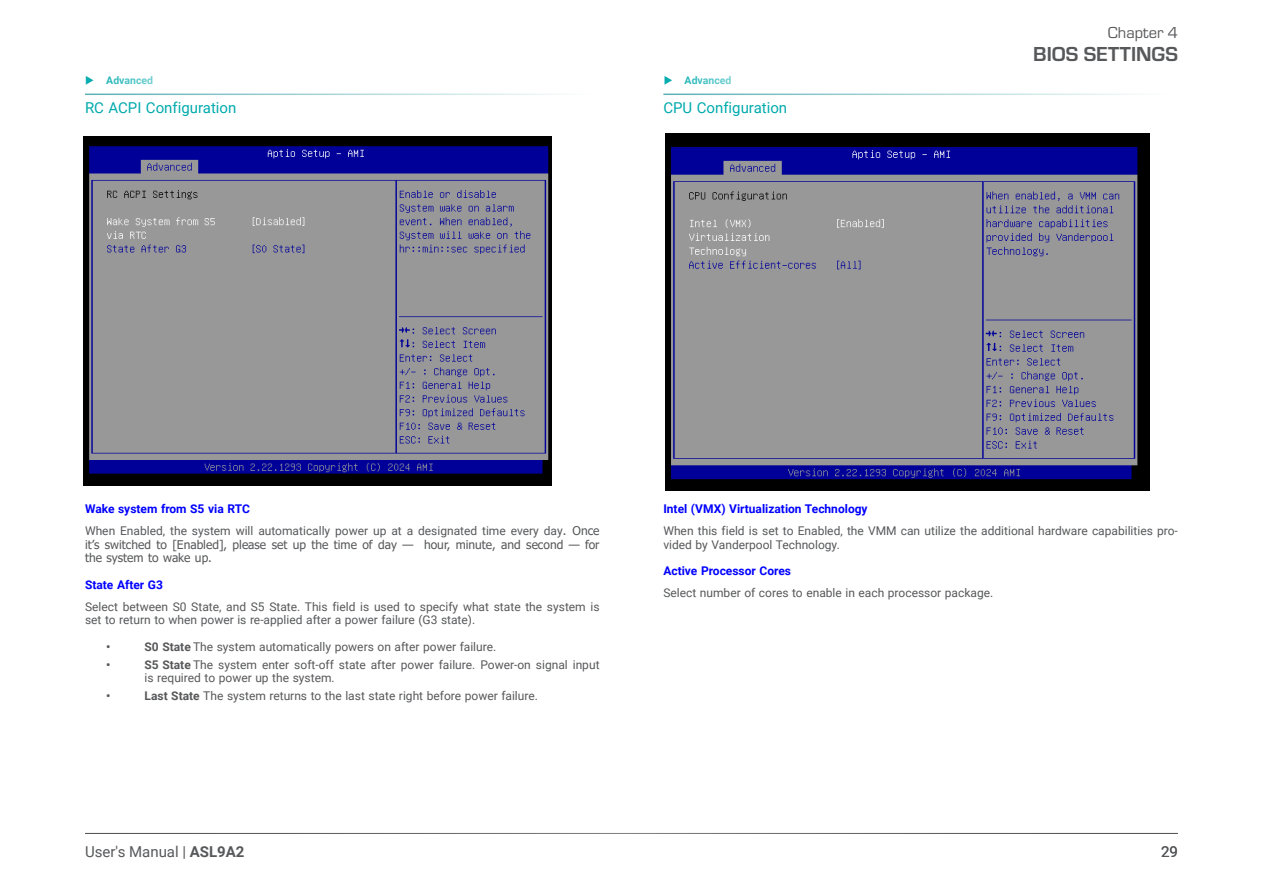
<style>
.page{position:relative;width:1263px;height:893px;background:#fff}
.page>*{position:absolute;margin:0;border:0;box-sizing:border-box;transform-origin:0 0}
.t1{font:700 21px "Eurostile";color:#57585a}
.t2{font:16.5px "Eurostile";color:#57585a}
.Heading_3{font:15px "Roboto";color:#00aaad}
.t3{font:15px "Roboto";color:#57585a}
.Body_Text{font:12px/13.5px "Roboto";color:#57585a}
.Body_Text-2{font:12px/13.5px "Tahoma";color:#57585a;text-align:justify}
.BIOS_Item{font:700 12px "Roboto";color:#00f}
.t4{font:700 12px "Roboto";color:#57585a}
.t5{font:700 10.5px "Roboto";color:#00aaad}
.s1{font-family:"Roboto"}
.s2{font-weight:700}
</style>
<div class="page">
<hr style="left:85px;top:833px;width:1093px;height:1px;background:#57585a">
<hr style="left:85px;top:94px;width:515px;height:1px;background:#2e9aa0">
<hr style="left:663px;top:94px;width:515px;height:1px;background:#2e9aa0">
<img style="left:84px;top:136px;width:468px;height:350px">
<img style="left:665px;top:133px;width:484px;height:357px">
<p class="t5" style="left:106px;top:73px;width:48px">Advanced</p>
<p class="Heading_3" style="left:85px;top:97px;width:153px">RC ACPI Configuration</p>
<p class="t5" style="left:685px;top:73px;width:48px">Advanced</p>
<p class="Heading_3" style="left:663px;top:97px;width:125px">CPU Configuration</p>
<h2 class="t2" style="left:1108px;top:22px;width:72px">Chapter 4</h2>
<h1 class="t1" style="left:1033px;top:39px;width:146px">BIOS SETTINGS</h1>
<p class="BIOS_Item" style="left:85px;top:500px;width:166px">Wake system from S5 via RTC</p>
<p class="Body_Text-2" style="left:85px;top:525px;width:516px"><span class="s1">When Enabled, the system will automatically power up at a designated time every day</span>. Once it’s switched to [Enabled], please set up the time of day — hour, minute, and second — for the system to wake up.</p>
<p class="BIOS_Item" style="left:85px;top:576px;width:79px">State After G3</p>
<p class="Body_Text" style="left:85px;top:599px;width:516px">Select between S0 State, and S5 State. This field is used to specify what state the system is set to return to when power is re-applied after a power failure (G3 state).</p>
<p class="t4" style="left:106px;top:638px;width:6px">•</p>
<p class="Body_Text" style="left:145px;top:640px;width:353px"><span class="s2">S0 State</span> The system automatically powers on after power failure.</p>
<p class="t4" style="left:106px;top:656px;width:6px">•</p>
<p class="Body_Text" style="left:145px;top:657px;width:456px"><span class="s2">S5 State</span> The system enter soft-off state after power failure. Power-on signal input is required to power up the system.</p>
<p class="t4" style="left:106px;top:687px;width:6px">•</p>
<p class="Body_Text" style="left:145px;top:689px;width:395px"><span class="s2">Last State</span> The system returns to the last state right before power failure.</p>
<p class="t3" style="left:85px;top:841px;width:161px">User's Manual | <span class="s2">ASL9A2</span></p>
<p class="BIOS_Item" style="left:663px;top:500px;width:206px">Intel (VMX) Virtualization Technology</p>
<p class="Body_Text" style="left:663px;top:524px;width:516px">When this field is set to Enabled, the VMM can utilize the additional hardware capabilities pro&shy;vided by Vanderpool Technology.</p>
<p class="BIOS_Item" style="left:663px;top:562px;width:129px">Active Processor Cores</p>
<p class="Body_Text" style="left:663px;top:586px;width:331px">Select number of cores to enable in each processor package.</p>
<p class="t3" style="left:1161px;top:841px;width:18px">29</p>
</div>
